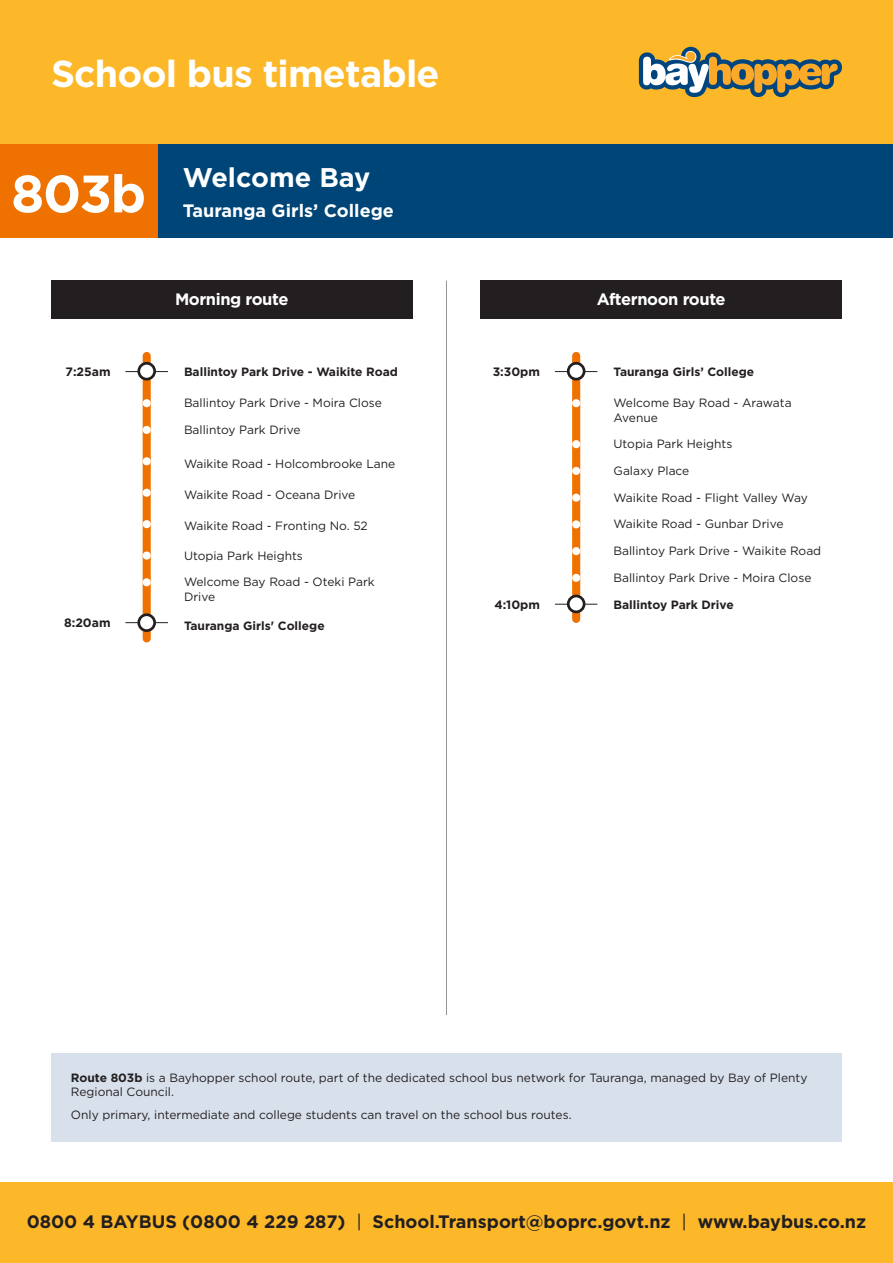
<style>
.page{position:relative;width:893px;height:1263px;background:#fff}
.page>*{position:absolute;margin:0;border:0;box-sizing:border-box;transform-origin:0 0}
.t1{font:700 52.5px "Gotham";color:#fff}
.t2{font:700 37.5px "Gotham";letter-spacing:-.02em;color:#fff}
.t3{font:700 27px "Gotham";color:#fff}
.t4{font:700 18px "Gotham";color:#231f20}
.t5{font:700 18px "Gotham";color:#fff}
.t6{font:700 16.5px "Gotham";letter-spacing:-.025em;color:#fff}
.t7{font:700 12.15px "Gotham";color:#231f20}
.t8{font:12px/14.4px "Gotham";color:#231f20}
.t9{font:700 12px "Gotham";color:#231f20}
.s1{font-weight:700}
.s2{font-weight:400}
</style>
<div class="page">
<hr style="left:555px;top:604px;width:42px;height:1px;background:#231f20">
<hr style="left:125px;top:622px;width:43px;height:1px;background:#231f20">
<hr style="left:125px;top:371px;width:43px;height:1px;background:#231f20">
<div style="left:0;top:0;width:893px;height:145px;background:#fcb828"></div>
<div style="left:0;top:1182px;width:893px;height:81px;background:#fcb828"></div>
<div style="left:0;top:145px;width:893px;height:93px;background:#004577"></div>
<div style="left:0;top:145px;width:157px;height:93px;background:#ef7100"></div>
<svg style="left:639px;top:47px;width:203px;height:50px"></svg>
<div style="left:143px;top:356px;width:8px;height:282px;background:#ef7100"></div>
<div style="left:139px;top:363px;width:16px;height:16px;background:#fff;border-radius:50%"></div>
<div style="left:137px;top:362px;width:19px;height:18px;border:3px solid #231f20;border-radius:50%"></div>
<div style="left:143px;top:399px;width:8px;height:8px;background:#fff;border-radius:50%"></div>
<div style="left:143px;top:426px;width:8px;height:8px;background:#fff;border-radius:50%"></div>
<div style="left:143px;top:457px;width:8px;height:8px;background:#fff;border-radius:50%"></div>
<div style="left:143px;top:489px;width:8px;height:8px;background:#fff;border-radius:50%"></div>
<div style="left:143px;top:520px;width:8px;height:8px;background:#fff;border-radius:50%"></div>
<div style="left:143px;top:551px;width:8px;height:9px;background:#fff;border-radius:50%"></div>
<div style="left:143px;top:578px;width:8px;height:8px;background:#fff;border-radius:50%"></div>
<div style="left:139px;top:615px;width:16px;height:16px;background:#fff;border-radius:50%"></div>
<div style="left:137px;top:613px;width:19px;height:19px;border:3px solid #231f20;border-radius:50%"></div>
<hr style="left:446px;top:281px;width:1px;height:734px;background:#939598">
<div style="left:51px;top:281px;width:361px;height:38px;background:#231f20"></div>
<div style="left:480px;top:281px;width:362px;height:38px;background:#231f20"></div>
<hr style="left:555px;top:371px;width:42px;height:1px;background:#231f20">
<div style="left:572px;top:356px;width:8px;height:263px;background:#ef7100"></div>
<div style="left:568px;top:363px;width:16px;height:16px;background:#fff;border-radius:50%"></div>
<div style="left:567px;top:362px;width:18px;height:18px;border:3px solid #231f20;border-radius:50%"></div>
<div style="left:572px;top:399px;width:8px;height:8px;background:#fff;border-radius:50%"></div>
<div style="left:572px;top:440px;width:8px;height:8px;background:#fff;border-radius:50%"></div>
<div style="left:572px;top:467px;width:8px;height:8px;background:#fff;border-radius:50%"></div>
<div style="left:572px;top:494px;width:8px;height:8px;background:#fff;border-radius:50%"></div>
<div style="left:572px;top:520px;width:8px;height:8px;background:#fff;border-radius:50%"></div>
<div style="left:572px;top:547px;width:8px;height:8px;background:#fff;border-radius:50%"></div>
<div style="left:572px;top:574px;width:8px;height:8px;background:#fff;border-radius:50%"></div>
<div style="left:568px;top:596px;width:16px;height:16px;background:#fff;border-radius:50%"></div>
<div style="left:567px;top:595px;width:18px;height:18px;border:3px solid #231f20;border-radius:50%"></div>
<div style="left:51px;top:1053px;width:791px;height:88px;background:#d8e0ec"></div>
<p class="t2" style="left:51px;top:49px;width:390px">School bus timetable</p>
<p class="t1" style="left:11px;top:159px;width:136px">803b</p>
<p class="t3" style="left:183px;top:160px;width:189px">Welcome Bay</p>
<p class="t5" style="left:183px;top:199px;width:213px">Tauranga Girls’ College</p>
<p class="t6" style="left:175px;top:288px;width:115px">Morning route</p>
<p class="t6" style="left:597px;top:288px;width:130px">Afternoon route</p>
<p class="t7" style="left:65px;top:364px;width:47px">7:25am</p>
<p class="t9" style="left:184px;top:364px;width:215px">Ballintoy Park Drive - Waikite Road</p>
<p class="t8" style="left:184px;top:395px;width:199px">Ballintoy Park Drive - Moira Close</p>
<p class="t8" style="left:184px;top:422px;width:118px">Ballintoy Park Drive</p>
<p class="t8" style="left:184px;top:456px;width:213px">Waikite Road - Holcombrooke Lane</p>
<p class="t8" style="left:184px;top:487px;width:173px">Waikite Road - Oceana Drive</p>
<p class="t8" style="left:184px;top:519px;width:185px">Waikite Road - Fronting No. 52</p>
<p class="t8" style="left:184px;top:548px;width:120px">Utopia Park Heights</p>
<p class="t8" style="left:184px;top:574px;width:192px">Welcome Bay Road - Oteki Park<br>Drive</p>
<p class="t7" style="left:64px;top:615px;width:48px">8:20am</p>
<p class="t9" style="left:184px;top:617px;width:142px">Tauranga Girls' College</p>
<p class="t7" style="left:493px;top:364px;width:49px">3:30pm</p>
<p class="t9" style="left:613px;top:364px;width:142px">Tauranga Girls’ College</p>
<p class="t8" style="left:613px;top:395px;width:180px">Welcome Bay Road - Arawata<br>Avenue</p>
<p class="t8" style="left:613px;top:436px;width:120px">Utopia Park Heights</p>
<p class="t8" style="left:613px;top:463px;width:77px">Galaxy Place</p>
<p class="t8" style="left:613px;top:490px;width:196px">Waikite Road - Flight Valley Way</p>
<p class="t8" style="left:613px;top:517px;width:171px">Waikite Road - Gunbar Drive</p>
<p class="t8" style="left:613px;top:543px;width:209px">Ballintoy Park Drive - Waikite Road</p>
<p class="t8" style="left:613px;top:570px;width:199px">Ballintoy Park Drive - Moira Close</p>
<p class="t7" style="left:494px;top:596px;width:47px">4:10pm</p>
<p class="t9" style="left:613px;top:596px;width:122px">Ballintoy Park Drive</p>
<p class="t8" style="left:71px;top:1070px;width:738px"><span class="s1">Route 803b</span> is a Bayhopper school route, part of the dedicated school bus network for Tauranga, managed by Bay of Plenty<br>Regional Council.</p>
<p class="t8" style="left:71px;top:1107px;width:502px">Only primary, intermediate and college students can travel on the school bus routes.</p>
<p class="t4" style="left:27px;top:1210px;width:841px">0800 4 BAYBUS (0800 4 229 287) <span class="s2">|</span> School.Transport@boprc.govt.nz <span class="s2">|</span> www.baybus.co.nz</p>
</div>
